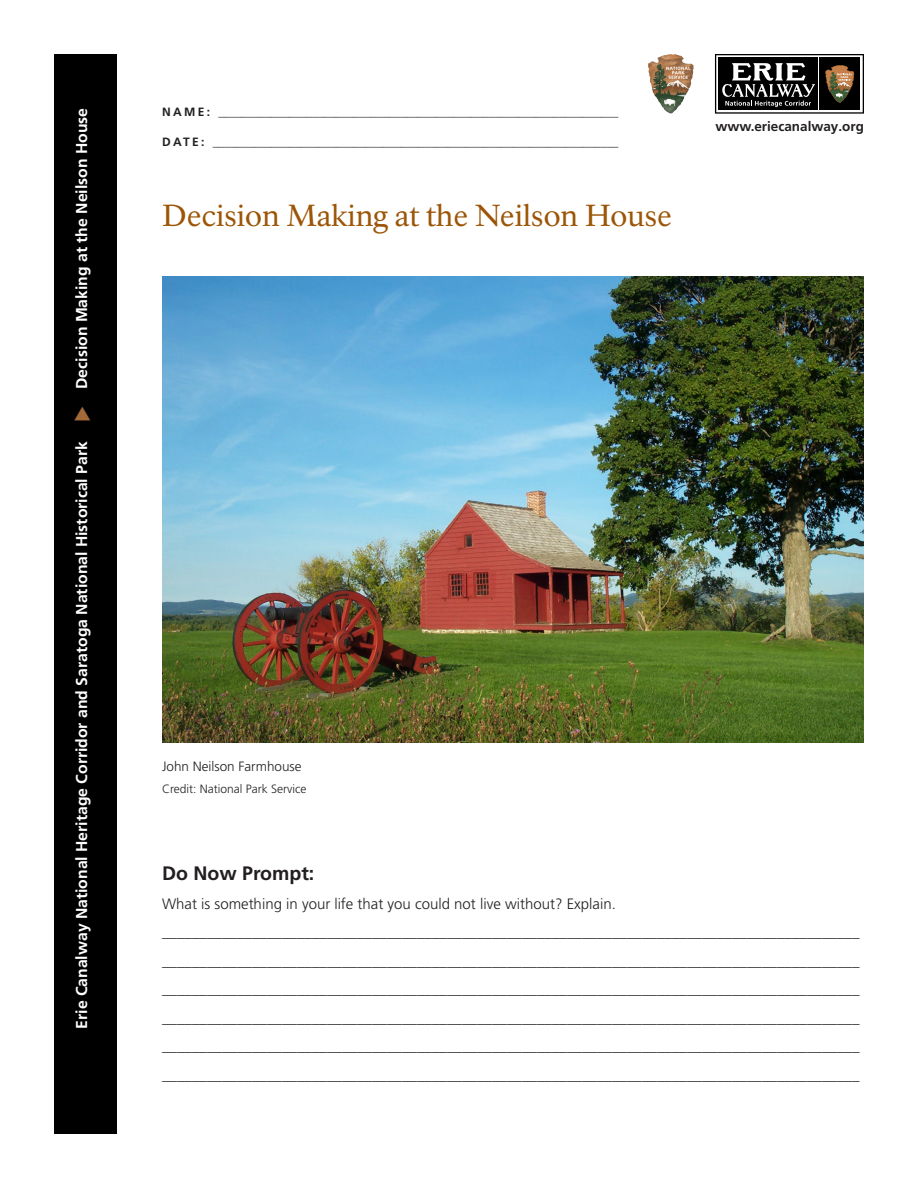
<style>
.page{position:relative;width:918px;height:1188px;background:#fff}
.page>*{position:absolute;margin:0;border:0;box-sizing:border-box;transform-origin:0 0}
.t1{font:30px "NPS Rawlinson OT";letter-spacing:-.005em;color:#9c5506}
.Sub1{font:700 19.5px "Frutiger LT Pro";color:#231f20}
.t2{font:700 15.75px "Frutiger LT Pro";color:#fff}
.Text{font:300 15px "Frutiger LT Pro";color:#231f20}
.t3{font:700 13.5px "Frutiger LT Pro";color:#231f20}
.t4{font:300 13.5px "Frutiger LT Pro";color:#231f20}
.t5{font:700 12px "Frutiger LT Pro";color:#231f20}
.Credit{font:300 12px "Frutiger LT Pro";color:#231f20}
</style>
<div class="page">
<svg style="left:715px;top:54px;width:149px;height:60px"></svg>
<div style="left:54px;top:54px;width:63px;height:1080px;background:#000001"></div>
<img style="left:660px;top:54px;width:15px;height:3px">
<img style="left:162px;top:277px;width:702px;height:466px">
<p class="t2" style="left:72px;top:389px;width:282px;rotate:-90deg">Decision Making at the Neilson House</p>
<p class="t2" style="left:72px;top:1029px;width:589px;rotate:-90deg">Erie Canalway National Heritage Corridor and Saratoga National Historical Park</p>
<p class="t5" style="left:162px;top:105px;width:458px">N A M E : ____________________________________________________________________</p>
<p class="t5" style="left:162px;top:135px;width:458px">D AT E : _____________________________________________________________________</p>
<p class="t1" style="left:162px;top:197px;width:512px">Decision Making at the Neilson House</p>
<p class="t3" style="left:715px;top:118px;width:150px">www.eriecanalway.org</p>
<p class="t4" style="left:162px;top:758px;width:141px">John Neilson Farmhouse</p>
<p class="Credit" style="left:162px;top:782px;width:146px">Credit: National Park Service</p>
<p class="Sub1" style="left:162px;top:862px;width:154px">Do Now Prompt:</p>
<p class="Text" style="left:162px;top:895px;width:455px">What is something in your life that you could not live without? Explain.</p>
<p class="Text" style="left:162px;top:923px;width:699px">_____________________________________________________________________________________________</p>
<p class="Text" style="left:162px;top:952px;width:699px">_____________________________________________________________________________________________</p>
<p class="Text" style="left:162px;top:980px;width:699px">_____________________________________________________________________________________________</p>
<p class="Text" style="left:162px;top:1009px;width:699px">_____________________________________________________________________________________________</p>
<p class="Text" style="left:162px;top:1037px;width:699px">_____________________________________________________________________________________________</p>
<p class="Text" style="left:162px;top:1066px;width:699px">_____________________________________________________________________________________________</p>
</div>
